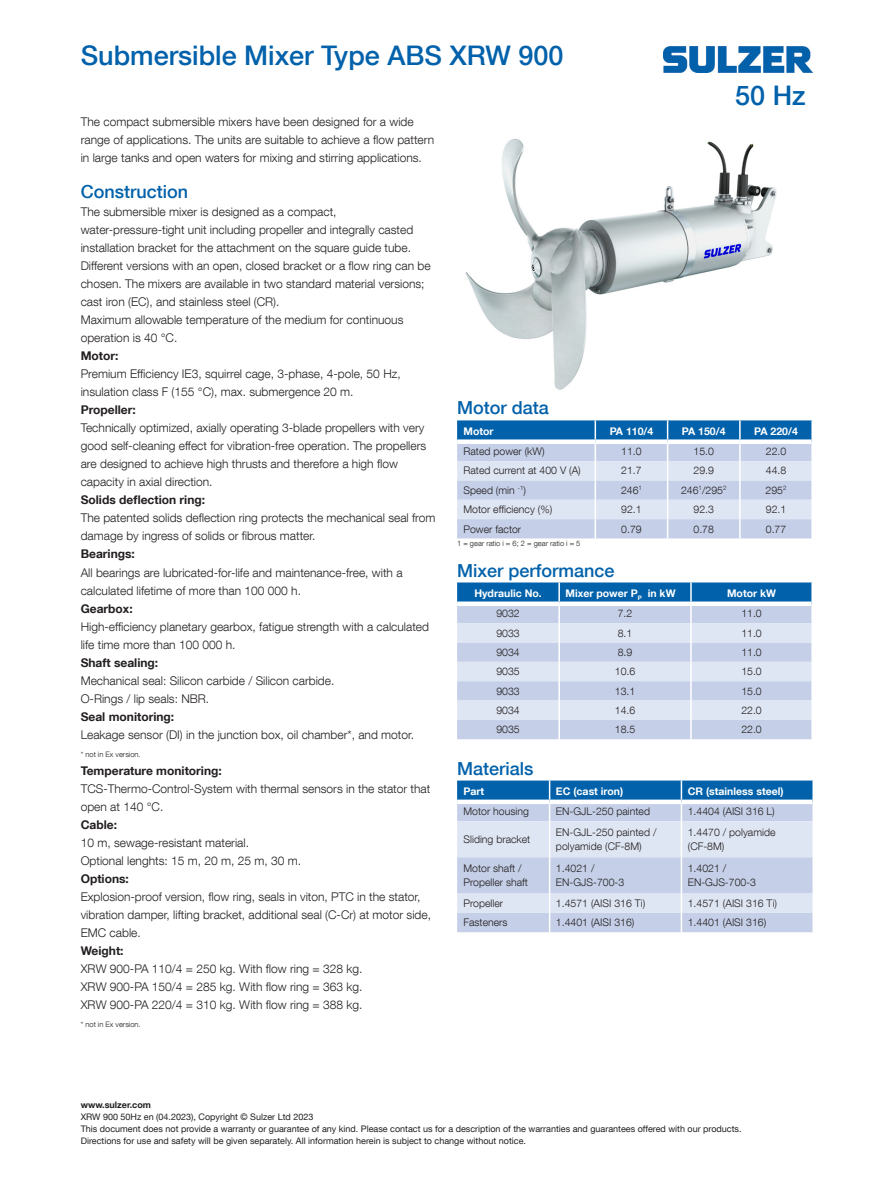
<style>
.page{position:relative;width:893px;height:1191px;background:#fff}
.page>*{position:absolute;margin:0;border:0;box-sizing:border-box;transform-origin:0 0}
.t1{font:500 27px "Helvetica Neue LT Com";color:#0161aa}
.Subtitle{font:500 18px "Helvetica Neue LT Com";color:#0161aa}
.Body_text{font:300 12px/18px "Helvetica Neue LT Com";color:#231f20}
.Table_text{font:300 10.5px/13.5px "Helvetica Neue LT Com";color:#231f20}
.Table_column_title{font:700 10.5px "Helvetica Neue LT Com";color:#fff}
.Disclaimer__black{font:9px/12px "Helvetica Neue LT Com";color:#231f20}
.Disclaimer__black-2{font:700 9px "Helvetica Neue LT Com";color:#231f20}
.Body_text-2{font:300 7.5px "Helvetica Neue LT Com";color:#231f20}
.Footnote{font:300 7.5px "Helvetica Neue LT Com";color:#231f20}
.s1{font-weight:700}
</style>
<div class="page">
<img style="left:465px;top:138px;width:312px;height:252px">
<img style="left:663px;top:46px;width:149px;height:26px">
<svg style="left:457px;top:420px;width:356px;height:118px;background:#b2c8e3"></svg>
<svg style="left:457px;top:582px;width:356px;height:157px;background:#b9cce5"></svg>
<hr style="left:558px;top:700px;width:2px;height:20px;background:#fff">
<hr style="left:690px;top:700px;width:2px;height:20px;background:#fff">
<hr style="left:811px;top:700px;width:2px;height:20px;background:#fff">
<svg style="left:457px;top:780px;width:357px;height:152px;background:#b8cce5"></svg>
<hr style="left:812px;top:893px;width:2px;height:20px;background:#fff">
<p class="t1" style="left:81px;top:39px;width:484px">Submersible Mixer Type ABS XRW 900</p>
<p class="t1" style="left:735px;top:80px;width:72px">50 Hz</p>
<p class="Body_text" style="left:81px;top:113px;width:355px">The compact submersible mixers have been designed for a wide range of applications. The units are suitable to achieve a flow pattern in large tanks and open waters for mixing and stirring applications.</p>
<p class="Subtitle" style="left:81px;top:181px;width:109px">Construction</p>
<p class="Body_text" style="left:81px;top:203px;width:351px">The submersible mixer is designed as a compact, water-pressure-tight unit including propeller and integrally casted installation bracket for the attachment on the square guide tube.<br>Different versions with an open, closed bracket or a flow ring can be chosen. The mixers are available in two standard material versions; cast iron (EC), and stainless steel (CR).<br>Maximum allowable temperature of the medium for continuous operation is 40 °C.</p>
<p class="Body_text" style="left:81px;top:347px;width:321px"><span class="s1">Motor:<br></span>Premium Efficiency IE3, squirrel cage, 3-phase, 4-pole, 50 Hz, insulation class F (155 °C), max. submergence 20 m.</p>
<p class="Body_text" style="left:81px;top:401px;width:347px"><span class="s1">Propeller:<br></span>Technically optimized, axially operating 3-blade propellers with very good self-cleaning effect for vibration-free operation. The propellers are designed to achieve high thrusts and therefore a high flow capacity in axial direction.</p>
<p class="Body_text" style="left:81px;top:491px;width:356px"><span class="s1">Solids deflection ring:<br></span>The patented solids deflection ring protects the mechanical seal from damage by ingress of solids or fibrous matter.</p>
<p class="Body_text" style="left:81px;top:545px;width:323px"><span class="s1">Bearings:<br></span>All bearings are lubricated-for-life and maintenance-free, with a calculated lifetime of more than 100 000 h.</p>
<p class="Body_text" style="left:81px;top:599px;width:350px"><span class="s1">Gearbox:<br></span>High-efficiency planetary gearbox, fatigue strength with a calculated life time more than 100 000 h.</p>
<p class="Body_text" style="left:81px;top:653px;width:255px"><span class="s1">Shaft sealing:<br></span>Mechanical seal: Silicon carbide / Silicon carbide.<br>O-Rings / lip seals: NBR.</p>
<p class="Body_text" style="left:81px;top:707px;width:335px"><span class="s1">Seal monitoring:<br></span>Leakage sensor (DI) in the junction box, oil chamber*, and motor.</p>
<p class="Body_text-2" style="left:81px;top:749px;width:61px">* not in Ex version.</p>
<p class="Body_text" style="left:81px;top:761px;width:351px"><span class="s1">Temperature monitoring:<br></span>TCS-Thermo-Control-System with thermal sensors in the stator that open at 140 °C.</p>
<p class="Body_text" style="left:81px;top:815px;width:170px"><span class="s1">Cable:<br></span>10 m, sewage-resistant material.</p>
<p class="Body_text" style="left:81px;top:851px;width:222px">Optional lenghts: 15 m, 20 m, 25 m, 30 m.</p>
<p class="Body_text" style="left:81px;top:869px;width:352px"><span class="s1">Options:<br></span>Explosion-proof version, flow ring, seals in viton, PTC in the stator, vibration damper, lifting bracket, additional seal (C-Cr) at motor side, EMC cable.</p>
<p class="Body_text" style="left:81px;top:941px;width:283px"><span class="s1">Weight:<br></span>XRW 900-PA 110/4 = 250 kg. With flow ring = 328 kg.<br>XRW 900-PA 150/4 = 285 kg. With flow ring = 363 kg.<br>XRW 900-PA 220/4 = 310 kg. With flow ring = 388 kg.</p>
<p class="Body_text-2" style="left:81px;top:1019px;width:61px">* not in Ex version.</p>
<p class="Subtitle" style="left:457px;top:397px;width:93px">Motor data</p>
<p class="Table_column_title" style="left:463px;top:424px;width:32px">Motor</p>
<p class="Table_column_title" style="left:610px;top:424px;width:45px">PA 110/4</p>
<p class="Table_column_title" style="left:682px;top:424px;width:45px">PA 150/4</p>
<p class="Table_column_title" style="left:754px;top:424px;width:45px">PA 220/4</p>
<p class="Table_text" style="left:463px;top:444px;width:83px">Rated power (kW)</p>
<p class="Table_text" style="left:621px;top:444px;width:22px">11.0</p>
<p class="Table_text" style="left:693px;top:444px;width:22px">15.0</p>
<p class="Table_text" style="left:766px;top:444px;width:22px">22.0</p>
<p class="Table_text" style="left:463px;top:464px;width:119px">Rated current at 400 V (A)</p>
<p class="Table_text" style="left:621px;top:464px;width:22px">21.7</p>
<p class="Table_text" style="left:693px;top:464px;width:22px">29.9</p>
<p class="Table_text" style="left:766px;top:464px;width:22px">44.8</p>
<p class="Table_text" style="left:463px;top:483px;width:64px">Speed (min <sup>-1</sup>)</p>
<p class="Table_text" style="left:621px;top:483px;width:22px">246<sup>1</sup></p>
<p class="Table_text" style="left:681px;top:483px;width:47px">246<sup>1</sup>/295<sup>2</sup></p>
<p class="Table_text" style="left:766px;top:483px;width:22px">295<sup>2</sup></p>
<p class="Table_text" style="left:463px;top:502px;width:90px">Motor efficiency (%)</p>
<p class="Table_text" style="left:621px;top:502px;width:22px">92.1</p>
<p class="Table_text" style="left:693px;top:502px;width:22px">92.3</p>
<p class="Table_text" style="left:766px;top:502px;width:22px">92.1</p>
<p class="Table_text" style="left:463px;top:522px;width:59px">Power factor</p>
<p class="Table_text" style="left:621px;top:522px;width:22px">0.79</p>
<p class="Table_text" style="left:693px;top:522px;width:22px">0.78</p>
<p class="Table_text" style="left:766px;top:522px;width:22px">0.77</p>
<p class="Footnote" style="left:457px;top:539px;width:125px">1 = gear ratio i = 6; 2 = gear ratio i = 5</p>
<p class="Subtitle" style="left:457px;top:559px;width:159px">Mixer performance</p>
<p class="Table_column_title" style="left:474px;top:586px;width:69px">Hydraulic No.</p>
<p class="Table_column_title" style="left:566px;top:586px;width:112px">Mixer power P<sub>P</sub> in kW</p>
<p class="Table_column_title" style="left:727px;top:586px;width:50px">Motor kW</p>
<p class="Table_text" style="left:496px;top:606px;width:25px">9032</p>
<p class="Table_text" style="left:618px;top:606px;width:16px">7.2</p>
<p class="Table_text" style="left:741px;top:606px;width:22px">11.0</p>
<p class="Table_text" style="left:496px;top:626px;width:25px">9033</p>
<p class="Table_text" style="left:618px;top:626px;width:16px">8.1</p>
<p class="Table_text" style="left:741px;top:626px;width:22px">11.0</p>
<p class="Table_text" style="left:496px;top:645px;width:25px">9034</p>
<p class="Table_text" style="left:618px;top:645px;width:16px">8.9</p>
<p class="Table_text" style="left:741px;top:645px;width:22px">11.0</p>
<p class="Table_text" style="left:496px;top:664px;width:25px">9035</p>
<p class="Table_text" style="left:615px;top:664px;width:22px">10.6</p>
<p class="Table_text" style="left:741px;top:664px;width:22px">15.0</p>
<p class="Table_text" style="left:496px;top:684px;width:25px">9033</p>
<p class="Table_text" style="left:615px;top:684px;width:22px">13.1</p>
<p class="Table_text" style="left:741px;top:684px;width:22px">15.0</p>
<p class="Table_text" style="left:496px;top:703px;width:25px">9034</p>
<p class="Table_text" style="left:615px;top:703px;width:22px">14.6</p>
<p class="Table_text" style="left:741px;top:703px;width:22px">22.0</p>
<p class="Table_text" style="left:496px;top:722px;width:25px">9035</p>
<p class="Table_text" style="left:615px;top:722px;width:22px">18.5</p>
<p class="Table_text" style="left:741px;top:722px;width:22px">22.0</p>
<p class="Subtitle" style="left:457px;top:757px;width:78px">Materials</p>
<p class="Table_column_title" style="left:463px;top:784px;width:22px">Part</p>
<p class="Table_column_title" style="left:556px;top:784px;width:69px">EC (cast iron)</p>
<p class="Table_column_title" style="left:688px;top:784px;width:97px">CR (stainless steel)</p>
<p class="Table_text" style="left:463px;top:804px;width:67px">Motor housing</p>
<p class="Table_text" style="left:556px;top:804px;width:96px">EN-GJL-250 painted</p>
<p class="Table_text" style="left:688px;top:804px;width:88px">1.4404 (AISI 316 L)</p>
<p class="Table_text" style="left:463px;top:832px;width:68px">Sliding bracket</p>
<p class="Table_text" style="left:556px;top:825px;width:102px">EN-GJL-250 painted / polyamide (CF-8M)</p>
<p class="Table_text" style="left:688px;top:825px;width:89px">1.4470 / polyamide (CF-8M)</p>
<p class="Table_text" style="left:463px;top:861px;width:66px">Motor shaft /<br>Propeller shaft</p>
<p class="Table_text" style="left:556px;top:861px;width:70px">1.4021 /<br>EN-GJS-700-3</p>
<p class="Table_text" style="left:688px;top:861px;width:70px">1.4021 /<br>EN-GJS-700-3</p>
<p class="Table_text" style="left:463px;top:896px;width:41px">Propeller</p>
<p class="Table_text" style="left:556px;top:896px;width:91px">1.4571 (AISI 316 Ti)</p>
<p class="Table_text" style="left:688px;top:896px;width:91px">1.4571 (AISI 316 Ti)</p>
<p class="Table_text" style="left:463px;top:915px;width:46px">Fasteners</p>
<p class="Table_text" style="left:556px;top:915px;width:80px">1.4401 (AISI 316)</p>
<p class="Table_text" style="left:688px;top:915px;width:80px">1.4401 (AISI 316)</p>
<p class="Disclaimer__black-2" style="left:81px;top:1099px;width:72px">www.sulzer.com</p>
<p class="Disclaimer__black" style="left:81px;top:1110px;width:234px">XRW 900 50Hz en (04.2023), Copyright © Sulzer Ltd 2023</p>
<p class="Disclaimer__black" style="left:81px;top:1122px;width:662px">This document does not provide a warranty or guarantee of any kind. Please contact us for a description of the warranties and guarantees offered with our products.<br>Directions for use and safety will be given separately. All information herein is subject to change without notice.</p>
</div>
